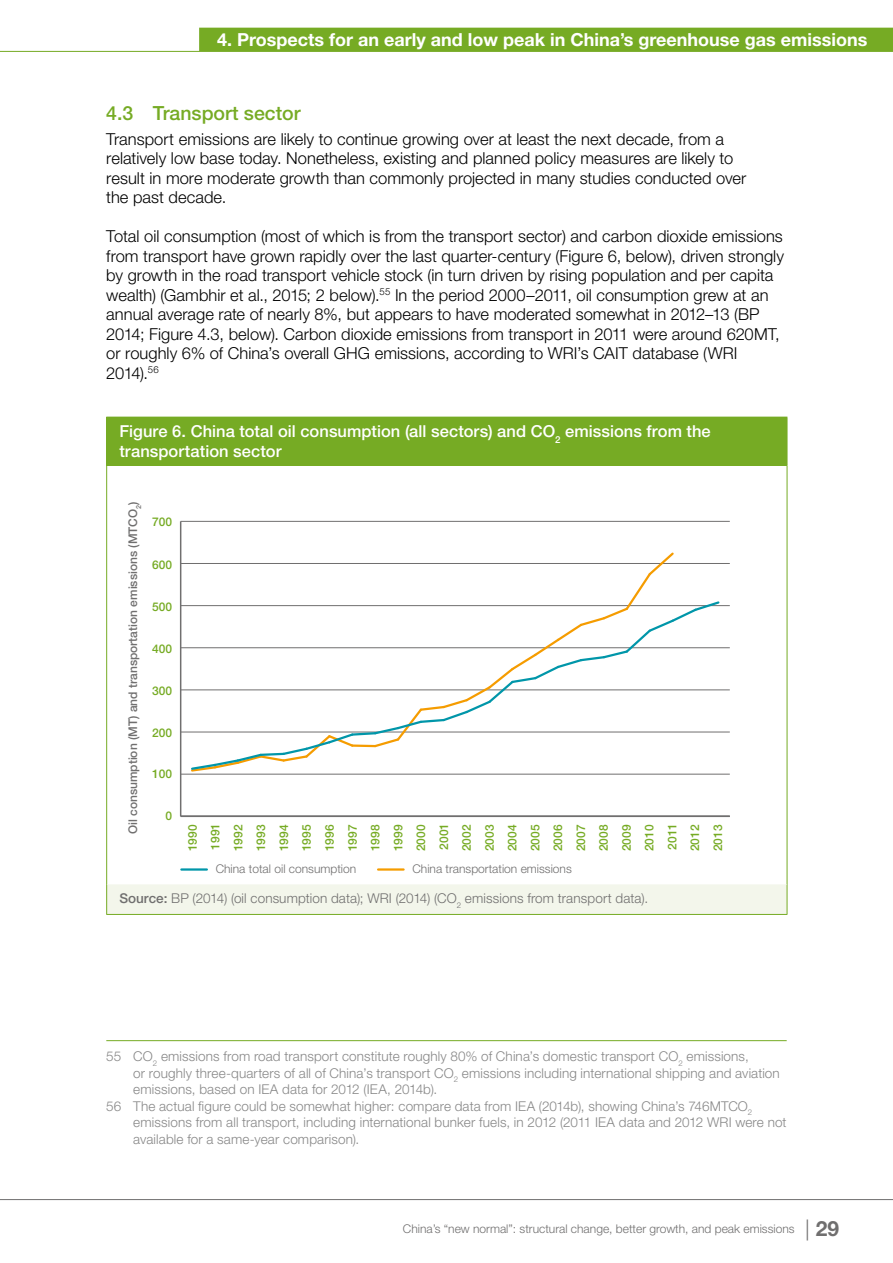
<style>
.page{position:relative;width:893px;height:1263px;background:#fff}
.page>*{position:absolute;margin:0;border:0;box-sizing:border-box;transform-origin:0 0}
.t1{font:500 19.5px "Helvetica Neue LT Pro";color:#76ab24}
.t2{font:700 18px "Helvetica Neue LT Pro";color:#fff}
.t3{font:300 16.5px/19.5px "Helvetica Neue LT Pro";color:#000}
.t4{font:500 16.5px/19.5px "Helvetica Neue LT Pro";letter-spacing:.005em;color:#fff}
.t5{font:300 13.5px "Helvetica Neue LT Pro";letter-spacing:.01em;color:#878787}
.t6{font:300 13.5px "Helvetica Neue LT Pro";letter-spacing:.01em;color:#706f6f}
.t7{font:300 12px "Helvetica Neue LT Pro";color:#706f6f}
.t8{font:500 12px/22.8px "Helvetica Neue LT Pro";color:#76ab24}
.t9{font:500 12px "Helvetica Neue LT Pro";color:#706f6f}
.s1{font-weight:500}
.s2{font-size:21px}
.s3{font-weight:700;font-size:21px}
</style>
<div class="page">
<hr style="left:0;top:1199px;width:893px;height:1px;background:#706f6f">
<hr style="left:0;top:51px;width:893px;height:1px;background:#76ab24">
<div style="left:199px;top:28px;width:694px;height:23px;background:#76ab24"></div>
<hr style="left:106px;top:1040px;width:681px;height:1px;background:#76ab24">
<div style="left:107px;top:417px;width:680px;height:48px;background:#76ab24"></div>
<div style="left:107px;top:885px;width:680px;height:29px;background:#f3f6eb"></div>
<hr style="left:106px;top:466px;width:1px;height:419px;background:#76ab24">
<hr style="left:787px;top:466px;width:1px;height:419px;background:#76ab24">
<hr style="left:107px;top:884px;width:680px;height:1px;background:#f3f6eb">
<svg style="left:106px;top:885px;width:1px;height:29px"></svg>
<svg style="left:787px;top:885px;width:1px;height:29px"></svg>
<hr style="left:106px;top:914px;width:681px;height:1px;background:#76ab24">
<hr style="left:106px;top:417px;width:1px;height:48px;background:#76ab24">
<hr style="left:787px;top:417px;width:1px;height:48px;background:#76ab24">
<hr style="left:106px;top:465px;width:681px;height:1px;background:#76ab24">
<hr style="left:180px;top:521px;width:1px;height:295px;background:#706f6f">
<hr style="left:181px;top:815px;width:549px;height:2px;background:#706f6f">
<hr style="left:181px;top:774px;width:549px;height:1px;background:#706f6f">
<hr style="left:181px;top:732px;width:549px;height:1px;background:#706f6f">
<hr style="left:181px;top:689px;width:549px;height:1px;background:#706f6f">
<hr style="left:181px;top:647px;width:549px;height:1px;background:#706f6f">
<hr style="left:181px;top:605px;width:549px;height:1px;background:#706f6f">
<hr style="left:181px;top:563px;width:549px;height:1px;background:#706f6f">
<hr style="left:181px;top:521px;width:549px;height:1px;background:#706f6f">
<svg style="left:190px;top:552px;width:531px;height:220px"></svg>
<hr style="left:181px;top:868px;width:26px;height:3px;background:#0096a9">
<hr style="left:378px;top:868px;width:26px;height:3px;background:#f59c00">
<p class="t2" style="left:217px;top:28px;width:652px">4. Prospects for an early and low peak in China’s greenhouse gas emissions</p>
<p class="t1" style="left:106px;top:102px;width:196px">4.3 Transport sector</p>
<p class="t3" style="left:106px;top:129px;width:642px">Transport emissions are likely to continue growing over at least the next decade, from a relatively low base today. Nonetheless, existing and planned policy measures are likely to result in more moderate growth than commonly projected in many studies conducted over the past decade.</p>
<p class="t3" style="left:106px;top:226px;width:679px">Total oil consumption (most of which is from the transport sector) and carbon dioxide emissions from transport have grown rapidly over the last quarter-century (Figure 6, below), driven strongly by growth in the road transport vehicle stock (in turn driven by rising population and per capita wealth) (Gambhir et al., 2015; 2 below).<sup>55</sup> In the period 2000–2011, oil consumption grew at an annual average rate of nearly 8%, but appears to have moderated somewhat in 2012–13 (BP 2014; Figure 4.3, below). Carbon dioxide emissions from transport in 2011 were around 620MT, or roughly 6% of China’s overall GHG emissions, according to WRI’s CAIT database (WRI 2014).<sup>56</sup></p>
<p class="t4" style="left:119px;top:422px;width:593px">Figure 6. China total oil consumption (all sectors) and CO<sub>2</sub> emissions from the transportation sector</p>
<p class="t9" style="left:126px;top:834px;width:334px;rotate:-90deg">Oil consumption (MT) and transportation emissions (MTCO<sub>2</sub>)</p>
<p class="t8" style="left:152px;top:511px;width:22px">700</p>
<p class="t8" style="left:152px;top:553px;width:22px">600</p>
<p class="t8" style="left:152px;top:595px;width:22px">500</p>
<p class="t8" style="left:152px;top:637px;width:22px">400</p>
<p class="t8" style="left:152px;top:679px;width:22px">300</p>
<p class="t8" style="left:152px;top:721px;width:22px">200</p>
<p class="t8" style="left:152px;top:762px;width:22px">100</p>
<p class="t8" style="left:165px;top:804px;width:8px">0</p>
<p class="t8" style="left:181px;top:851px;width:30px;rotate:-90deg">1990<br>1991<br>1992<br>1993<br>1994<br>1995<br>1996<br>1997<br>1998<br>1999<br>2000<br>2001<br>2002<br>2003<br>2004<br>2005<br>2006<br>2007<br>2008<br>2009<br>2010<br>2011<br>2012<br>2013</p>
<p class="t7" style="left:216px;top:862px;width:142px">China total oil consumption</p>
<p class="t7" style="left:412px;top:862px;width:161px">China transportation emissions</p>
<p class="t6" style="left:119px;top:890px;width:530px"><span class="s1">Source:</span> BP (2014) (oil consumption data); WRI (2014) (CO<sub>2</sub> emissions from transport data).</p>
<p class="t5" style="left:106px;top:1048px;width:644px">55 CO<sub>2</sub> emissions from road transport constitute roughly 80% of China’s domestic transport CO<sub>2</sub> emissions,</p>
<p class="t5" style="left:133px;top:1065px;width:648px">or roughly three-quarters of all of China’s transport CO<sub>2</sub> emissions including international shipping and aviation</p>
<p class="t5" style="left:133px;top:1081px;width:306px">emissions, based on IEA data for 2012 (IEA, 2014b).</p>
<p class="t5" style="left:106px;top:1098px;width:647px">56 The actual figure could be somewhat higher: compare data from IEA (2014b), showing China’s 746MTCO<sub>2</sub></p>
<p class="t5" style="left:133px;top:1114px;width:655px">emissions from all transport, including international bunker fuels, in 2012 (2011 IEA data and 2012 WRI were not</p>
<p class="t5" style="left:133px;top:1131px;width:228px">available for a same-year comparison).</p>
<p class="t7" style="left:403px;top:1221px;width:438px">China’s “new normal”: structural change, better growth, and peak emissions <span class="s2">|</span> <span class="s3">29</span></p>
</div>
